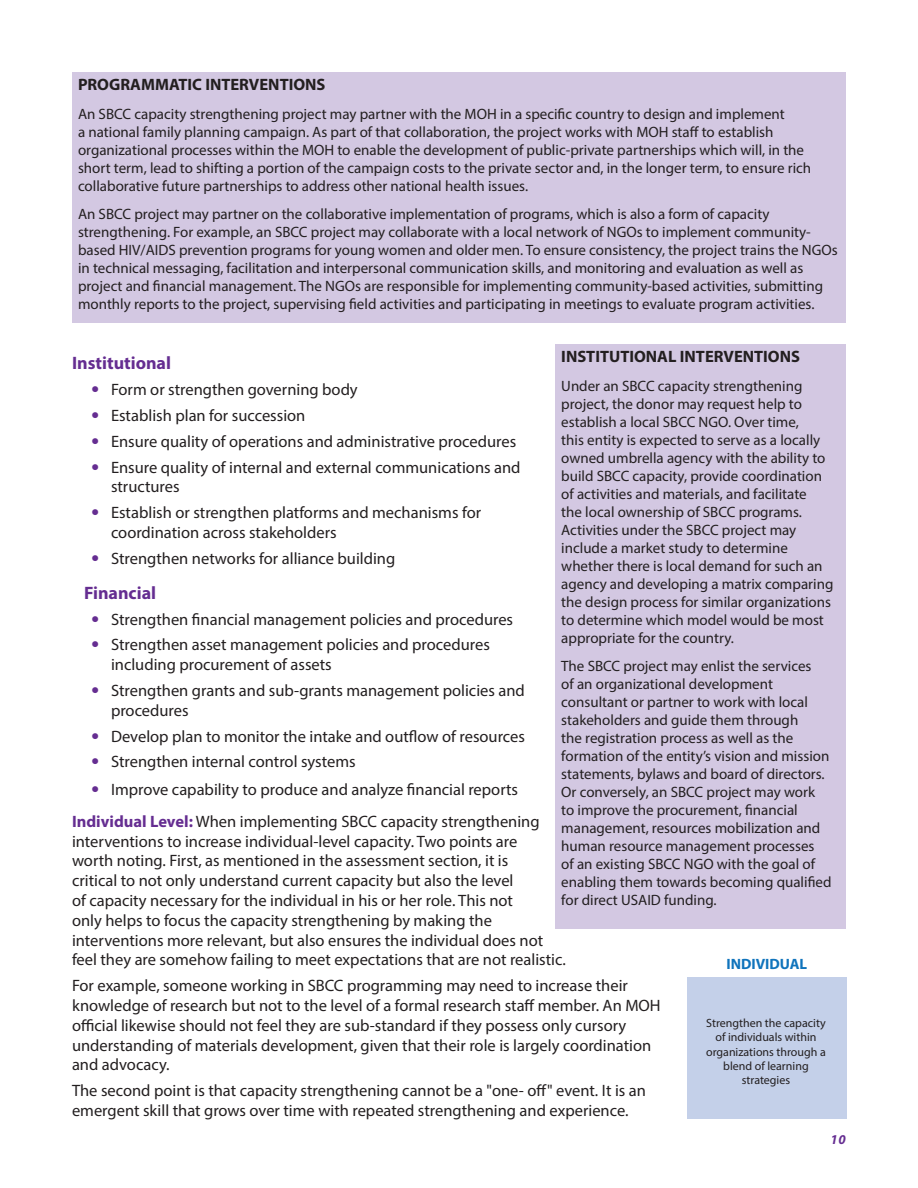
<style>
.page{position:relative;width:918px;height:1188px;background:#fff}
.page>*{position:absolute;margin:0;border:0;box-sizing:border-box;transform-origin:0 0}
.Bullets{font:700 18px "Myriad Pro";color:#652d91}
.Bullets-2{font:16.5px/19.8px "Myriad Pro";color:#231f20}
.t1{font:700 16.5px "Myriad Pro";color:#231f20}
.t2{font:15px/18px "Myriad Pro";color:#231f20}
.t3{font:700 15px "Myriad Pro";color:#1074bc}
.t4{font:italic 700 13.5px "Myriad Pro";color:#652d91}
.t5{font:12px/14.2px "Myriad Pro";color:#231f20;text-align:center}
.s1{font-weight:700;font-size:22.5px;color:#652d91}
.s2{font-weight:700;color:#652d91}
</style>
<div class="page">
<div style="left:555px;top:344px;width:291px;height:585px;background:#d3c8e2"></div>
<div style="left:72px;top:72px;width:774px;height:250px;background:#d3c8e2"></div>
<div style="left:687px;top:978px;width:160px;height:141px;background:#c4d0e9"></div>
<p class="t1" style="left:78px;top:74px;width:249px">PROGRAMMATIC INTERVENTIONS</p>
<p class="t2" style="left:78px;top:105px;width:735px">An SBCC capacity strengthening project may partner with the MOH in a specific country to design and implement<br>a national family planning campaign. As part of that collaboration, the project works with MOH staff to establish organizational processes within the MOH to enable the development of public-private partnerships which will, in the short term, lead to shifting a portion of the campaign costs to the private sector and, in the longer term, to ensure rich collaborative future partnerships to address other national health issues.</p>
<p class="t2" style="left:78px;top:205px;width:761px">An SBCC project may partner on the collaborative implementation of programs, which is also a form of capacity strengthening. For example, an SBCC project may collaborate with a local network of NGOs to implement community&shy;based HIV/AIDS prevention programs for young women and older men. To ensure consistency, the project trains the NGOs in technical messaging, facilitation and interpersonal communication skills, and monitoring and evaluation as well as project and financial management. The NGOs are responsible for implementing community-based activities, submitting monthly reports to the project, supervising field activities and participating in meetings to evaluate program activities.</p>
<p class="t1" style="left:561px;top:346px;width:240px">INSTITUTIONAL INTERVENTIONS</p>
<p class="t2" style="left:561px;top:376px;width:274px">Under an SBCC capacity strengthening project, the donor may request help to establish a local SBCC NGO. Over time,<br>this entity is expected to serve as a locally owned umbrella agency with the ability to build SBCC capacity, provide coordination of activities and materials, and facilitate<br>the local ownership of SBCC programs.<br>Activities under the SBCC project may include a market study to determine whether there is local demand for such an agency and developing a matrix comparing the design process for similar organizations to determine which model would be most appropriate for the country.</p>
<p class="t2" style="left:561px;top:657px;width:272px">The SBCC project may enlist the services<br>of an organizational development consultant or partner to work with local stakeholders and guide them through<br>the registration process as well as the formation of the entity’s vision and mission statements, bylaws and board of directors.<br>Or conversely, an SBCC project may work to improve the procurement, financial management, resources mobilization and human resource management processes<br>of an existing SBCC NGO with the goal of enabling them towards becoming qualified for direct USAID funding.</p>
<p class="Bullets" style="left:72px;top:351px;width:101px">Institutional</p>
<p class="Bullets-2" style="left:92px;top:379px;width:268px"><span class="s1">•</span> Form or strengthen governing body</p>
<p class="Bullets-2" style="left:92px;top:405px;width:215px"><span class="s1">•</span> Establish plan for succession</p>
<p class="Bullets-2" style="left:92px;top:431px;width:426px"><span class="s1">•</span> Ensure quality of operations and administrative procedures</p>
<p class="Bullets-2" style="left:111px;top:457px;width:411px;text-indent:-20px"><span class="s1">•</span> Ensure quality of internal and external communications and structures</p>
<p class="Bullets-2" style="left:111px;top:502px;width:372px;text-indent:-20px"><span class="s1">•</span> Establish or strengthen platforms and mechanisms for coordination across stakeholders</p>
<p class="Bullets-2" style="left:92px;top:548px;width:305px"><span class="s1">•</span> Strengthen networks for alliance building</p>
<p class="Bullets" style="left:84px;top:581px;width:74px">Financial</p>
<p class="Bullets-2" style="left:92px;top:609px;width:423px"><span class="s1">•</span> Strengthen financial management policies and procedures</p>
<p class="Bullets-2" style="left:111px;top:635px;width:380px;text-indent:-20px"><span class="s1">•</span> Strengthen asset management policies and procedures including procurement of assets</p>
<p class="Bullets-2" style="left:111px;top:680px;width:415px;text-indent:-20px"><span class="s1">•</span> Strengthen grants and sub-grants management policies and procedures</p>
<p class="Bullets-2" style="left:92px;top:726px;width:435px"><span class="s1">•</span> Develop plan to monitor the intake and outflow of resources</p>
<p class="Bullets-2" style="left:92px;top:752px;width:266px"><span class="s1">•</span> Strengthen internal control systems</p>
<p class="Bullets-2" style="left:92px;top:779px;width:428px"><span class="s1">•</span> Improve capability to produce and analyze financial reports</p>
<p class="Bullets-2" style="left:72px;top:811px;width:495px"><span class="s2">Individual Level:</span> When implementing SBCC capacity strengthening interventions to increase individual-level capacity. Two points are<br>worth noting. First, as mentioned in the assessment section, it is<br>critical to not only understand current capacity but also the level<br>of capacity necessary for the individual in his or her role. This not<br>only helps to focus the capacity strengthening by making the interventions more relevant, but also ensures the individual does not feel they are somehow failing to meet expectations that are not realistic.</p>
<p class="Bullets-2" style="left:72px;top:976px;width:590px">For example, someone working in SBCC programming may need to increase their knowledge of research but not to the level of a formal research staff member. An MOH official likewise should not feel they are sub-standard if they possess only cursory understanding of materials development, given that their role is largely coordination and advocacy.</p>
<p class="Bullets-2" style="left:72px;top:1081px;width:576px">The second point is that capacity strengthening cannot be a "one- off" event. It is an emergent skill that grows over time with repeated strengthening and experience.</p>
<p class="t3" style="left:726px;top:954px;width:82px">INDIVIDUAL</p>
<p class="t5" style="left:706px;top:1016px;width:121px">Strengthen the capacity of individuals within organizations through a blend of learning strategies</p>
<p class="t4" style="left:831px;top:1131px;width:17px">10</p>
</div>
